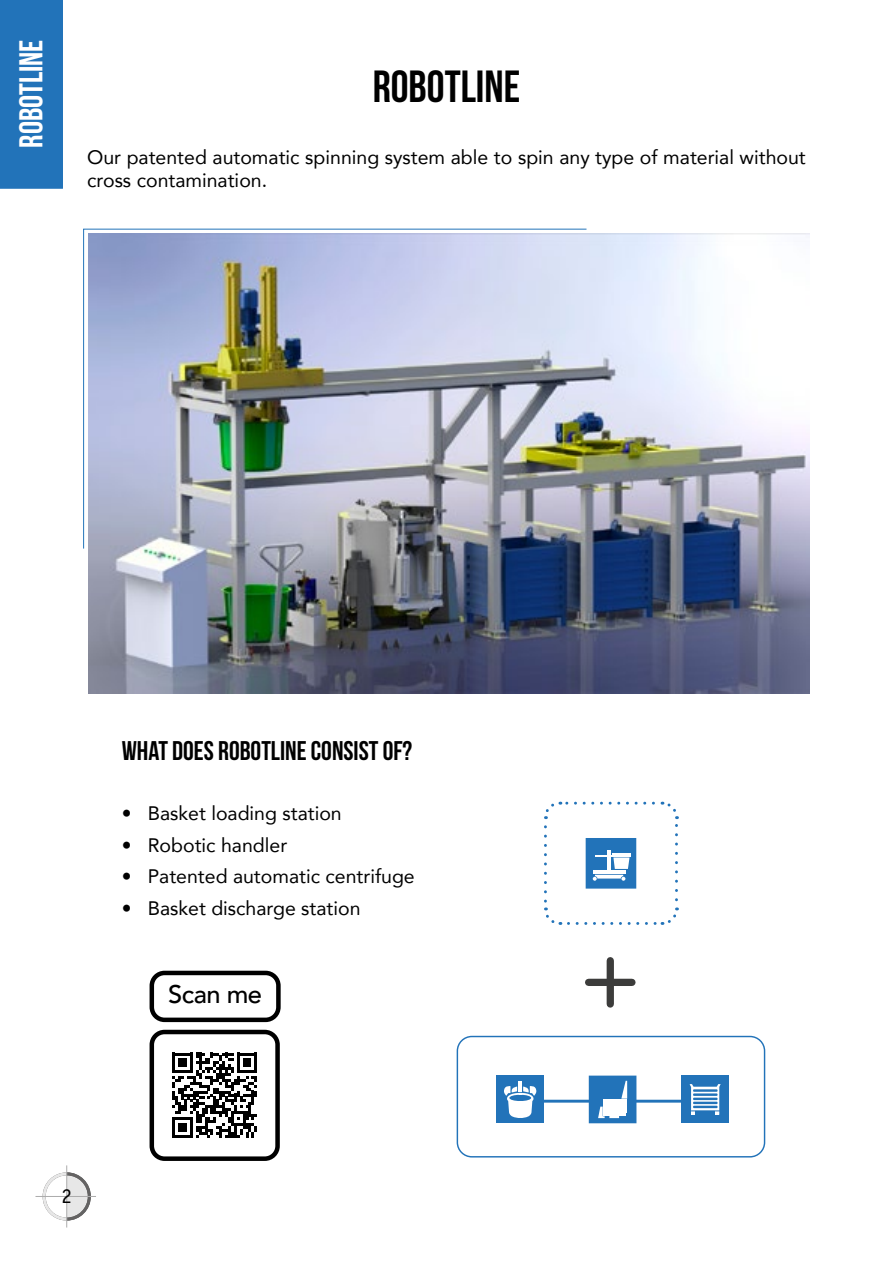
<style>
.page{position:relative;width:893px;height:1263px;background:#fff}
.page>*{position:absolute;margin:0;border:0;box-sizing:border-box;transform-origin:0 0}
.t1{font:45px "Bebas Neue";color:#000}
.t2{font:33px "Bebas Neue";color:#fff}
.t3{font:27px "Bebas Neue";color:#000}
.t4{font:500 25.5px "Avenir";letter-spacing:-.02em;color:#000}
.t5{font:21px "Officina Sans Std";color:#000}
.t6{font:19.5px/23.4px "Avenir";color:#000}
</style>
<div class="page">
<svg style="left:42px;top:1171px;width:49px;height:51px"></svg>
<hr style="left:66px;top:1165px;width:1px;height:62px;background:#acacac">
<hr style="left:36px;top:1196px;width:60px;height:1px;background:#acacac">
<img style="left:88px;top:234px;width:722px;height:459px">
<img style="left:83px;top:228px;width:504px;height:321px">
<div style="left:0;top:0;width:63px;height:189px;background:#2273b9"></div>
<div style="left:589px;top:1075px;width:47px;height:48px;background:#2273b9"></div>
<hr style="left:603px;top:1113px;width:23px;height:2px;background:#fff">
<div style="left:603px;top:1099px;width:24px;height:14px;background:#fff"></div>
<svg style="left:598px;top:1106px;width:7px;height:12px"></svg>
<hr style="left:609px;top:1114px;width:10px;height:4px;background:#fff">
<svg style="left:621px;top:1081px;width:6px;height:17px"></svg>
<div style="left:681px;top:1075px;width:48px;height:48px;background:#2273b9"></div>
<svg style="left:690px;top:1084px;width:31px;height:31px"></svg>
<hr style="left:690px;top:1111px;width:31px;height:1px;background:#2273b9">
<div style="left:457px;top:1036px;width:308px;height:121px;border:1px solid #2273b9;border-radius:14px"></div>
<hr style="left:540px;top:1100px;width:59px;height:2px;background:#2273b9">
<hr style="left:628px;top:1100px;width:59px;height:2px;background:#2273b9">
<div style="left:496px;top:1075px;width:48px;height:48px;background:#2273b9"></div>
<hr style="left:518px;top:1081px;width:4px;height:10px;background:#fff">
<svg style="left:504px;top:1086px;width:32px;height:32px"></svg>
<svg style="left:544px;top:827px;width:17px;height:98px"></svg>
<svg style="left:568px;top:907px;width:111px;height:18px"></svg>
<svg style="left:662px;top:801px;width:16px;height:99px"></svg>
<svg style="left:544px;top:801px;width:109px;height:18px"></svg>
<div style="left:587px;top:839px;width:48px;height:48px;background:#2273b9"></div>
<div style="left:586px;top:838px;width:50px;height:50px;border:3px solid #2273b9"></div>
<hr style="left:593px;top:870px;width:32px;height:4px;background:#fff">
<hr style="left:607px;top:850px;width:3px;height:20px;background:#fff">
<hr style="left:595px;top:855px;width:36px;height:2px;background:#fff">
<svg style="left:593px;top:875px;width:32px;height:6px"></svg>
<svg style="left:612px;top:854px;width:19px;height:15px"></svg>
<div style="left:607px;top:961px;width:7px;height:43px;background:#3c3c3b"></div>
<div style="left:589px;top:979px;width:43px;height:7px;background:#3c3c3b"></div>
<svg style="left:172px;top:1052px;width:85px;height:85px"></svg>
<div style="left:150px;top:1030px;width:130px;height:131px;border:4px solid #000;border-radius:13px"></div>
<div style="left:150px;top:971px;width:131px;height:51px;border:4px solid #000;border-radius:13px"></div>
<h2 class="t2" style="left:13px;top:148px;width:110px;rotate:-90deg">ROBOTLINE</h2>
<h1 class="t1" style="left:373px;top:61px;width:149px">ROBOTLINE</h1>
<p class="t6" style="left:87px;top:145px;width:720px">Our patented automatic spinning system able to spin any type of material without cross contamination.</p>
<h3 class="t3" style="left:122px;top:736px;width:292px">WHAT DOES ROBOTLINE CONSIST OF?</h3>
<p class="t6" style="left:122px;top:801px;width:222px">• Basket loading station</p>
<p class="t6" style="left:122px;top:833px;width:167px">• Robotic handler</p>
<p class="t6" style="left:122px;top:864px;width:295px">• Patented automatic centrifuge</p>
<p class="t6" style="left:122px;top:896px;width:240px">• Basket discharge station</p>
<h3 class="t4" style="left:168px;top:972px;width:95px">Scan me</h3>
<p class="t5" style="left:62px;top:1184px;width:12px">2</p>
</div>
